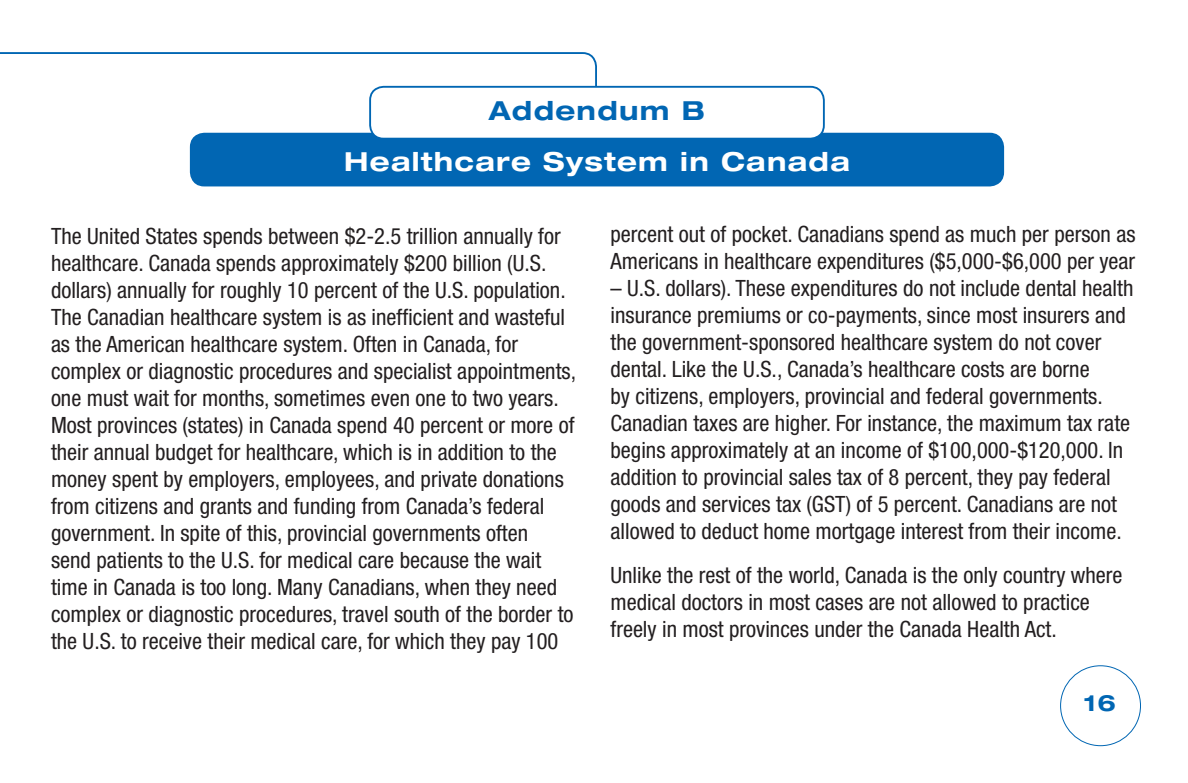
<style>
.page{position:relative;width:1188px;height:783px;background:#fff}
.page>*{position:absolute;margin:0;border:0;box-sizing:border-box;transform-origin:0 0}
.t1{font:700 expanded 26.25px "Helvetica Neue";letter-spacing:.05em;color:#fff}
.t2{font:700 expanded 26.25px "Helvetica Neue";letter-spacing:.05em;color:#0166b3}
.t3{font:condensed 22.5px/27px "Helvetica Neue";color:#231f20}
.t4{font:700 expanded 22.5px "Helvetica Neue";color:#0166b3}
</style>
<div class="page">
<div style="left:1060px;top:666px;width:81px;height:80px;border:1px solid #0166b3;border-radius:50%"></div>
<div style="left:191px;top:134px;width:812px;height:52px;background:#0166b3;border-radius:14px"></div>
<div style="left:190px;top:133px;width:814px;height:53px;border:2px solid #0166b3;border-radius:14px"></div>
<svg style="left:0;top:52px;width:598px;height:44px"></svg>
<div style="left:370px;top:87px;width:454px;height:52px;background:#fff;border-radius:14px"></div>
<div style="left:369px;top:86px;width:456px;height:54px;border:2px solid #0166b3;border-radius:14px"></div>
<p class="t2" style="left:489px;top:95px;width:218px">Addendum B</p>
<p class="t1" style="left:344px;top:145px;width:507px">Healthcare System in Canada</p>
<p class="t3" style="left:51px;top:223px;width:527px">The United States spends between $2-2.5 trillion annually for healthcare. Canada spends approximately $200 billion (U.S. dollars) annually for roughly 10 percent of the U.S. population.<br>The Canadian healthcare system is as inefficient and wasteful as the American healthcare system. Often in Canada, for complex or diagnostic procedures and specialist appointments, one must wait for months, sometimes even one to two years.<br>Most provinces (states) in Canada spend 40 percent or more of their annual budget for healthcare, which is in addition to the money spent by employers, employees, and private donations from citizens and grants and funding from Canada’s federal government. In spite of this, provincial governments often<br>send patients to the U.S. for medical care because the wait time in Canada is too long. Many Canadians, when they need complex or diagnostic procedures, travel south of the border to the U.S. to receive their medical care, for which they pay 100</p>
<p class="t3" style="left:611px;top:220px;width:527px">percent out of pocket. Canadians spend as much per person as<br>Americans in healthcare expenditures ($5,000-$6,000 per year</p>
<p class="t3" style="left:611px;top:274px;width:524px">– U.S. dollars). These expenditures do not include dental health insurance premiums or co-payments, since most insurers and the government-sponsored healthcare system do not cover dental. Like the U.S., Canada’s healthcare costs are borne<br>by citizens, employers, provincial and federal governments.<br>Canadian taxes are higher. For instance, the maximum tax rate begins approximately at an income of $100,000-$120,000. In addition to provincial sales tax of 8 percent, they pay federal goods and services tax (GST) of 5 percent. Canadians are not allowed to deduct home mortgage interest from their income.</p>
<p class="t3" style="left:611px;top:561px;width:514px">Unlike the rest of the world, Canada is the only country where medical doctors in most cases are not allowed to practice freely in most provinces under the Canada Health Act.</p>
<p class="t4" style="left:1084px;top:689px;width:33px">16</p>
</div>
